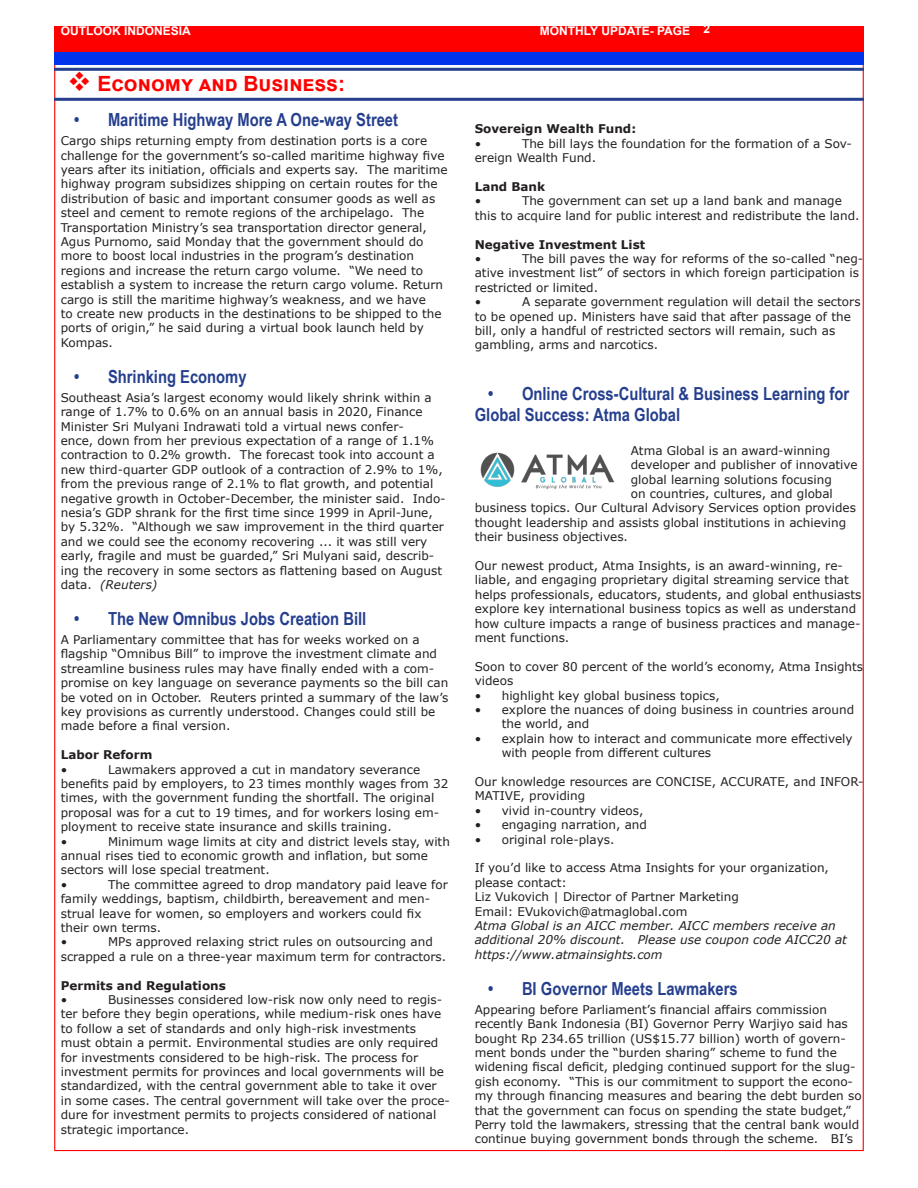
<style>
.page{position:relative;width:918px;height:1188px;background:#fff}
.page>*{position:absolute;margin:0;border:0;box-sizing:border-box;transform-origin:0 0}
.SubHead{font:700 21px "Arial";color:#f00}
.t1{font:700 18px/21.6px "Arial Narrow";color:#253f8e}
.t2{font:12px/14.4px "Verdana";color:#231f20}
.t3{font:italic 12px/14.4px "Verdana";color:#231f20}
.t4{font:700 12px "Verdana";color:#231f20}
.t5{font:700 12px "Arial";color:#fff}
.s1{font-style:italic}
</style>
<div class="page">
<div style="left:54px;top:26px;width:810px;height:26px;background:#f00"></div>
<div style="left:54px;top:52px;width:810px;height:13px;background:#0034ec"></div>
<hr style="left:54px;top:68px;width:810px;height:3px;background:#253f8e">
<hr style="left:54px;top:98px;width:810px;height:3px;background:#253f8e">
<img style="left:480px;top:452px;width:135px;height:37px">
<p class="t5" style="left:61px;top:22px;width:132px">OUTLOOK INDONESIA</p>
<p class="t5" style="left:540px;top:22px;width:152px">MONTHLY UPDATE- PAGE</p>
<p class="t5" style="left:703px;top:21px;width:8px">2</p>
<p class="SubHead" style="left:68px;top:69px;width:279px">❖ Economy and Business:</p>
<p class="t1" style="left:74px;top:108px;width:325px">• Maritime Highway More A One-way Street</p>
<p class="t2" style="left:61px;top:133px;width:388px">Cargo ships returning empty from destination ports is a core challenge for the government’s so-called maritime highway five years after its initiation, officials and experts say. The maritime highway program subsidizes shipping on certain routes for the distribution of basic and important consumer goods as well as steel and cement to remote regions of the archipelago. The Transportation Ministry’s sea transportation director general, Agus Purnomo, said Monday that the government should do more to boost local industries in the program’s destination regions and increase the return cargo volume. “We need to establish a system to increase the return cargo volume. Return cargo is still the maritime highway’s weakness, and we have<br>to create new products in the destinations to be shipped to the ports of origin,” he said during a virtual book launch held by Kompas.</p>
<p class="t1" style="left:74px;top:365px;width:174px">• Shrinking Economy</p>
<p class="t2" style="left:61px;top:390px;width:386px">Southeast Asia’s largest economy would likely shrink within a range of 1.7% to 0.6% on an annual basis in 2020, Finance Minister Sri Mulyani Indrawati told a virtual news confer-<br>ence, down from her previous expectation of a range of 1.1% contraction to 0.2% growth. The forecast took into account a new third-quarter GDP outlook of a contraction of 2.9% to 1%, from the previous range of 2.1% to flat growth, and potential negative growth in October-December, the minister said. Indo&shy;nesia’s GDP shrank for the first time since 1999 in April-June, by 5.32%. “Although we saw improvement in the third quarter and we could see the economy recovering ... it was still very early, fragile and must be guarded,” Sri Mulyani said, describ&shy;ing the recovery in some sectors as flattening based on August data. <span class="s1">(Reuters)</span></p>
<p class="t1" style="left:74px;top:607px;width:294px">• The New Omnibus Jobs Creation Bill</p>
<p class="t2" style="left:61px;top:632px;width:389px">A Parliamentary committee that has for weeks worked on a flagship “Omnibus Bill” to improve the investment climate and streamline business rules may have finally ended with a com&shy;promise on key language on severance payments so the bill can be voted on in October. Reuters printed a summary of the law’s key provisions as currently understood. Changes could still be made before a final version.</p>
<p class="t4" style="left:61px;top:746px;width:93px">Labor Reform</p>
<p class="t2" style="left:61px;top:762px;width:8px">•</p>
<p class="t4" style="left:475px;top:120px;width:163px">Sovereign Wealth Fund:</p>
<p class="t2" style="left:475px;top:136px;width:8px">•</p>
<p class="t2" style="left:475px;top:136px;width:379px;text-indent:47px">The bill lays the foundation for the formation of a Sov&shy;ereign Wealth Fund.</p>
<p class="t4" style="left:475px;top:178px;width:72px">Land Bank</p>
<p class="t2" style="left:475px;top:194px;width:8px">•</p>
<p class="t2" style="left:475px;top:194px;width:386px;text-indent:47px">The government can set up a land bank and manage this to acquire land for public interest and redistribute the land.</p>
<p class="t4" style="left:475px;top:236px;width:172px">Negative Investment List</p>
<p class="t2" style="left:475px;top:251px;width:8px">•</p>
<p class="t2" style="left:475px;top:251px;width:390px;text-indent:47px">The bill paves the way for reforms of the so-called “neg&shy;ative investment list” of sectors in which foreign participation is restricted or limited.</p>
<p class="t2" style="left:475px;top:294px;width:8px">•</p>
<p class="t2" style="left:475px;top:294px;width:387px;text-indent:47px">A separate government regulation will detail the sectors to be opened up. Ministers have said that after passage of the bill, only a handful of restricted sectors will remain, such as gambling, arms and narcotics.</p>
<p class="t1" style="left:475px;top:382px;width:376px;text-indent:14px">• Online Cross-Cultural &amp; Business Learning for<br>Global Success: Atma Global</p>
<p class="t2" style="left:631px;top:443px;width:201px">Atma Global is an award-winning</p>
<p class="t2" style="left:631px;top:457px;width:228px">developer and publisher of innovative</p>
<p class="t2" style="left:631px;top:472px;width:202px">global learning solutions focusing</p>
<p class="t2" style="left:631px;top:486px;width:204px">on countries, cultures, and global</p>
<p class="t2" style="left:475px;top:501px;width:383px">business topics. Our Cultural Advisory Services option provides</p>
<p class="t2" style="left:475px;top:515px;width:373px">thought leadership and assists global institutions in achieving</p>
<p class="t2" style="left:475px;top:529px;width:155px">their business objectives.</p>
<p class="t2" style="left:475px;top:558px;width:388px">Our newest product, Atma Insights, is an award-winning, re&shy;liable, and engaging proprietary digital streaming service that helps professionals, educators, students, and global enthusiasts explore key international business topics as well as understand how culture impacts a range of business practices and manage&shy;ment functions.</p>
<p class="t2" style="left:475px;top:659px;width:390px">Soon to cover 80 percent of the world’s economy, Atma Insights videos</p>
<p class="t2" style="left:475px;top:688px;width:247px">• highlight key global business topics,</p>
<p class="t2" style="left:502px;top:702px;width:354px;text-indent:-27px">• explore the nuances of doing business in countries around the world, and</p>
<p class="t2" style="left:502px;top:731px;width:352px;text-indent:-27px">• explain how to interact and communicate more effectively with people from different cultures</p>
<p class="t2" style="left:475px;top:774px;width:390px">Our knowledge resources are CONCISE, ACCURATE, and INFOR-<br>MATIVE, providing</p>
<p class="t2" style="left:475px;top:803px;width:170px">• vivid in-country videos,</p>
<p class="t2" style="left:475px;top:817px;width:174px">• engaging narration, and</p>
<p class="t2" style="left:475px;top:832px;width:141px">• original role-plays.</p>
<p class="t2" style="left:475px;top:861px;width:356px">If you’d like to access Atma Insights for your organization, please contact:</p>
<p class="t2" style="left:475px;top:889px;width:266px">Liz Vukovich | Director of Partner Marketing</p>
<p class="t2" style="left:475px;top:904px;width:214px">Email: EVukovich@atmaglobal.com</p>
<p class="t3" style="left:475px;top:918px;width:374px">Atma Global is an AICC member. AICC members receive an additional 20% discount. Please use coupon code AICC20 at https://www.atmainsights.com</p>
<p class="t1" style="left:488px;top:977px;width:251px">• BI Governor Meets Lawmakers</p>
<p class="t2" style="left:475px;top:1002px;width:388px">Appearing before Parliament’s financial affairs commission recently Bank Indonesia (BI) Governor Perry Warjiyo said has bought Rp 234.65 trillion (US$15.77 billion) worth of govern&shy;ment bonds under the “burden sharing” scheme to fund the widening fiscal deficit, pledging continued support for the slug&shy;gish economy. “This is our commitment to support the econo&shy;my through financing measures and bearing the debt burden so that the government can focus on spending the state budget,” Perry told the lawmakers, stressing that the central bank would continue buying government bonds through the scheme. BI’s</p>
<p class="t2" style="left:61px;top:762px;width:389px;text-indent:47px">Lawmakers approved a cut in mandatory severance benefits paid by employers, to 23 times monthly wages from 32 times, with the government funding the shortfall. The original proposal was for a cut to 19 times, and for workers losing em&shy;ployment to receive state insurance and skills training.</p>
<p class="t2" style="left:61px;top:834px;width:8px">•</p>
<p class="t2" style="left:61px;top:834px;width:391px;text-indent:47px">Minimum wage limits at city and district levels stay, with annual rises tied to economic growth and inflation, but some sectors will lose special treatment.</p>
<p class="t2" style="left:61px;top:877px;width:8px">•</p>
<p class="t2" style="left:61px;top:877px;width:389px;text-indent:47px">The committee agreed to drop mandatory paid leave for family weddings, baptism, childbirth, bereavement and men&shy;strual leave for women, so employers and workers could fix their own terms.</p>
<p class="t2" style="left:61px;top:935px;width:8px">•</p>
<p class="t2" style="left:61px;top:935px;width:387px;text-indent:47px">MPs approved relaxing strict rules on outsourcing and scrapped a rule on a three-year maximum term for contractors.</p>
<p class="t4" style="left:61px;top:977px;width:167px">Permits and Regulations</p>
<p class="t2" style="left:61px;top:992px;width:8px">•</p>
<p class="t2" style="left:61px;top:992px;width:391px;text-indent:47px">Businesses considered low-risk now only need to regis&shy;ter before they begin operations, while medium-risk ones have to follow a set of standards and only high-risk investments<br>must obtain a permit. Environmental studies are only required for investments considered to be high-risk. The process for investment permits for provinces and local governments will be standardized, with the central government able to take it over in some cases. The central government will take over the proce&shy;dure for investment permits to projects considered of national strategic importance.</p>
</div>
